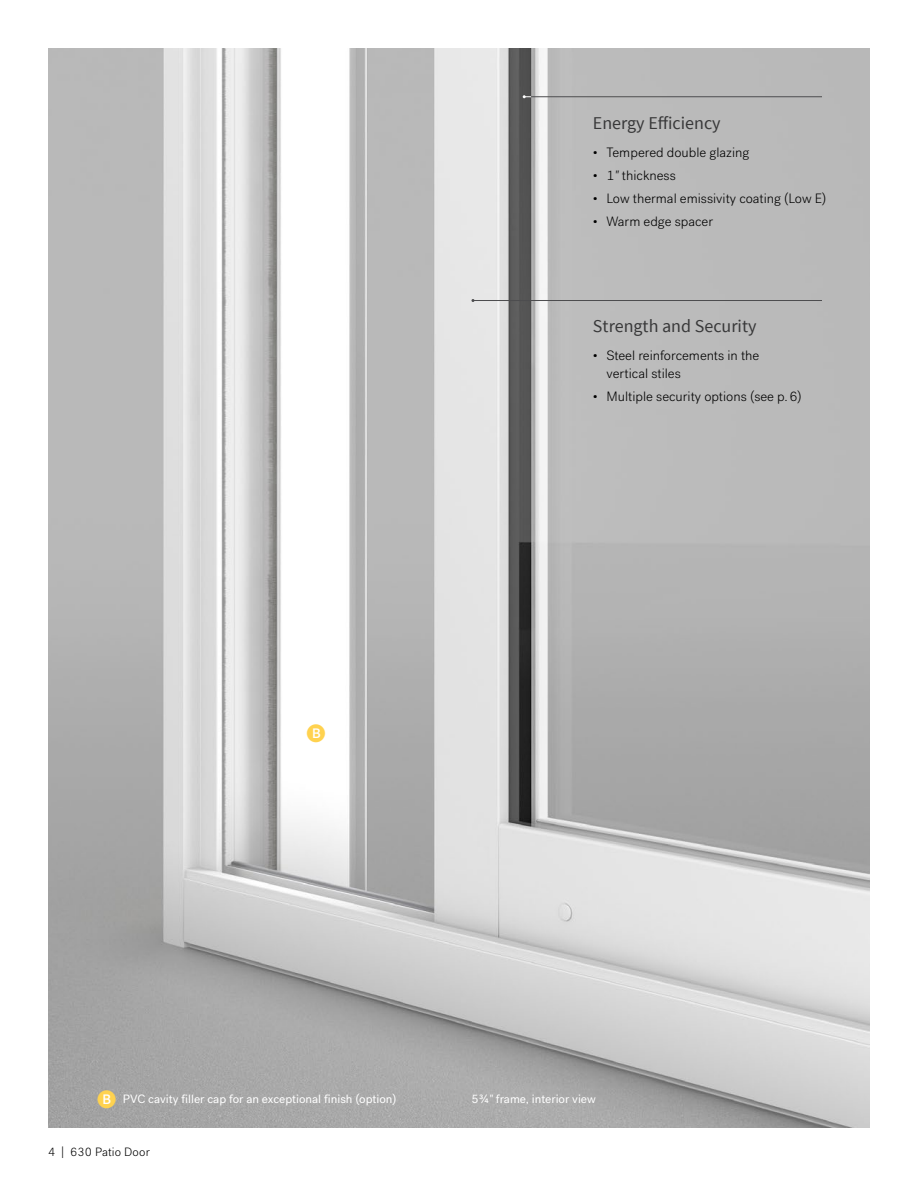
<style>
.page{position:relative;width:918px;height:1188px;background:#fff}
.page>*{position:absolute;margin:0;border:0;box-sizing:border-box;transform-origin:0 0}
.t1{font:300 24.9px "Post Grotesk";color:#ffd24f}
.t2{font:18px "Source Sans Pro";color:#383839}
.t3{font:300 13.5px/17.2px "Post Grotesk";color:#000}
.t4{font:12px "Post Grotesk";color:#fff}
.t5{font:300 12px "Post Grotesk";letter-spacing:.01em;color:#000}
.s1{font-style:italic}
.s2{font-weight:300;font-size:24.9px;color:#ffd24f}
.s3{font-weight:500;font-size:13.65px}
</style>
<div class="page">
<img style="left:48px;top:48px;width:822px;height:1080px">
<hr style="left:473px;top:300px;width:349px;height:1px;background:#4d4d4f">
<svg style="left:523px;top:95px;width:8px;height:3px"></svg>
<hr style="left:531px;top:96px;width:291px;height:1px;background:#4d4d4f">
<h1 class="t1" style="left:306px;top:720px;width:23px">●<sup>B</sup></h1>
<h2 class="t2" style="left:593px;top:111px;width:129px">Energy Efficiency</h2>
<p class="t3" style="left:593px;top:144px;width:158px">• Tempered double glazing</p>
<p class="t3" style="left:593px;top:167px;width:84px">• 1<span class="s1">"</span> thickness</p>
<p class="t3" style="left:593px;top:190px;width:235px">• Low thermal emissivity coating (Low E)</p>
<p class="t3" style="left:593px;top:213px;width:122px">• Warm edge spacer</p>
<h2 class="t2" style="left:593px;top:315px;width:165px">Strength and Security</h2>
<p class="t3" style="left:606px;top:347px;width:154px;text-indent:-14px">• Steel reinforcements in the vertical stiles</p>
<p class="t3" style="left:593px;top:388px;width:210px">• Multiple security options (see p.6)</p>
<p class="t4" style="left:96px;top:1092px;width:302px"><span class="s2">●</span><span class="s3">B</span> PVC cavity filler cap for an exceptional finish (option)</p>
<p class="t5" style="left:48px;top:1145px;width:103px">4 | 630 Patio Door</p>
<p class="t4" style="left:471px;top:1092px;width:126px">53/4<span class="s1">"</span> frame, interior view</p>
</div>
